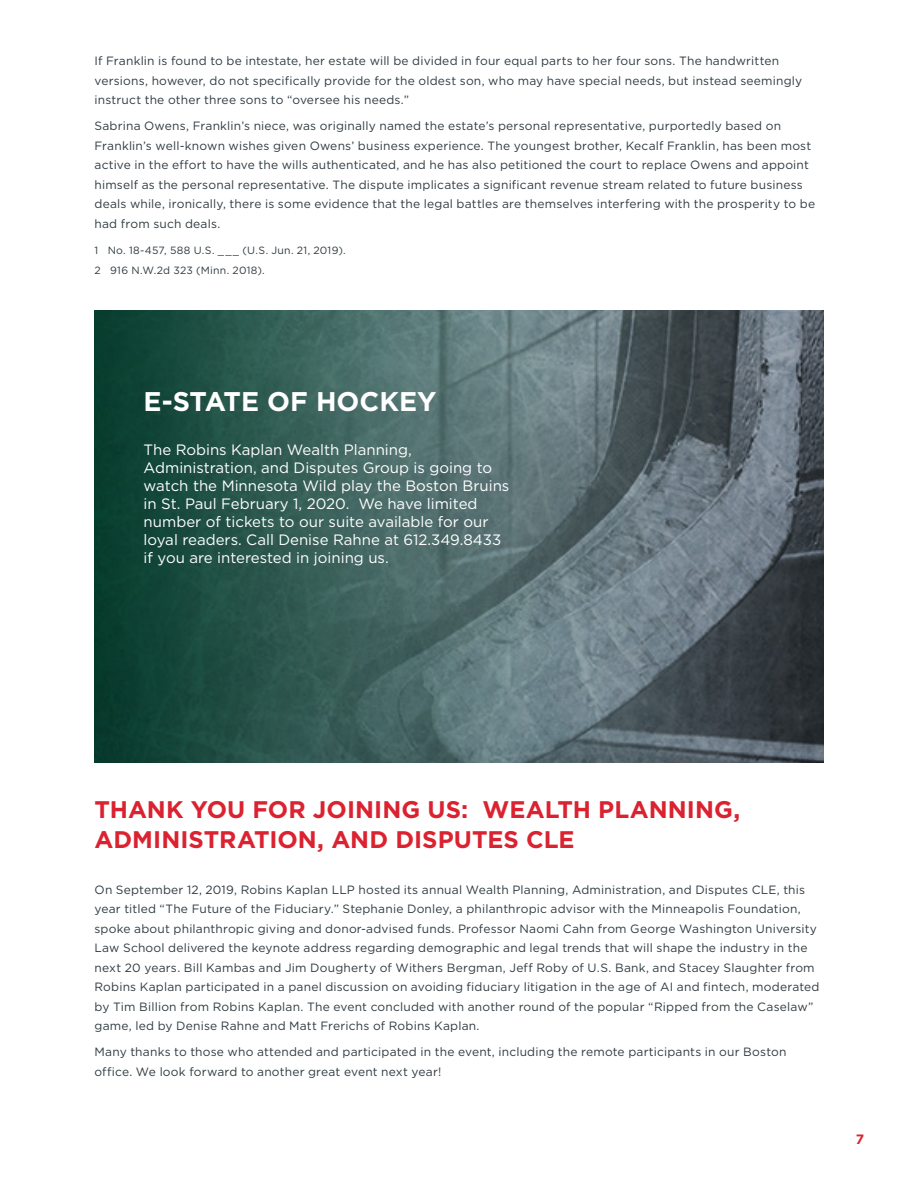
<style>
.page{position:relative;width:918px;height:1188px;background:#fff}
.page>*{position:absolute;margin:0;border:0;box-sizing:border-box;transform-origin:0 0}
.t1{font:700 27px "Gotham";color:#fff}
.Spotlight-Header{font:700 24px/30px "Gotham";color:#db2230}
.t2{font:15px/18px "Gotham";color:#fff}
.t3{font:700 13.5px "Gotham";color:#db2230}
.Spotlight-Body{font:12px/19.5px "Gotham";letter-spacing:.015em;color:#2f3b41}
.Spotlight-Endnotes{font:10.5px "Gotham";letter-spacing:.025em;color:#2f3b41}
</style>
<div class="page">
<img style="left:94px;top:310px;width:730px;height:452px">
<p class="Spotlight-Body" style="left:94px;top:51px;width:709px">If Franklin is found to be intestate, her estate will be divided in four equal parts to her four sons. The handwritten versions, however, do not specifically provide for the oldest son, who may have special needs, but instead seemingly instruct the other three sons to “oversee his needs.”</p>
<p class="Spotlight-Body" style="left:94px;top:116px;width:722px">Sabrina Owens, Franklin’s niece, was originally named the estate’s personal representative, purportedly based on Franklin’s well-known wishes given Owens’ business experience. The youngest brother, Kecalf Franklin, has been most active in the effort to have the wills authenticated, and he has also petitioned the court to replace Owens and appoint himself as the personal representative. The dispute implicates a significant revenue stream related to future business deals while, ironically, there is some evidence that the legal battles are themselves interfering with the prosperity to be had from such deals.</p>
<p class="Spotlight-Endnotes" style="left:94px;top:244px;width:253px">1 No. 18-457, 588 U.S. ___ (U.S. Jun. 21, 2019).</p>
<p class="Spotlight-Endnotes" style="left:94px;top:263px;width:172px">2 916 N.W.2d 323 (Minn. 2018).</p>
<p class="t1" style="left:144px;top:383px;width:294px">E-STATE OF HOCKEY</p>
<p class="t2" style="left:144px;top:441px;width:367px">The Robins Kaplan Wealth Planning, Administration, and Disputes Group is going to watch the Minnesota Wild play the Boston Bruins in St. Paul February 1, 2020. We have limited number of tickets to our suite available for our loyal readers. Call Denise Rahne at 612.349.8433 if you are interested in joining us.</p>
<p class="Spotlight-Header" style="left:94px;top:794px;width:647px">THANK YOU FOR JOINING US: WEALTH PLANNING,<br>ADMINISTRATION, AND DISPUTES CLE</p>
<p class="Spotlight-Body" style="left:94px;top:879px;width:727px">On September 12, 2019, Robins Kaplan LLP hosted its annual Wealth Planning, Administration, and Disputes CLE, this year titled “The Future of the Fiduciary.” Stephanie Donley, a philanthropic advisor with the Minneapolis Foundation, spoke about philanthropic giving and donor-advised funds. Professor Naomi Cahn from George Washington University Law School delivered the keynote address regarding demographic and legal trends that will shape the industry in the next 20 years. Bill Kambas and Jim Dougherty of Withers Bergman, Jeff Roby of U.S. Bank, and Stacey Slaughter from Robins Kaplan participated in a panel discussion on avoiding fiduciary litigation in the age of AI and fintech, moderated by Tim Billion from Robins Kaplan. The event concluded with another round of the popular “Ripped from the Caselaw” game, led by Denise Rahne and Matt Frerichs of Robins Kaplan.</p>
<p class="Spotlight-Body" style="left:94px;top:1042px;width:693px">Many thanks to those who attended and participated in the event, including the remote participants in our Boston office. We look forward to another great event next year!</p>
<p class="t3" style="left:856px;top:1131px;width:10px">7</p>
</div>
